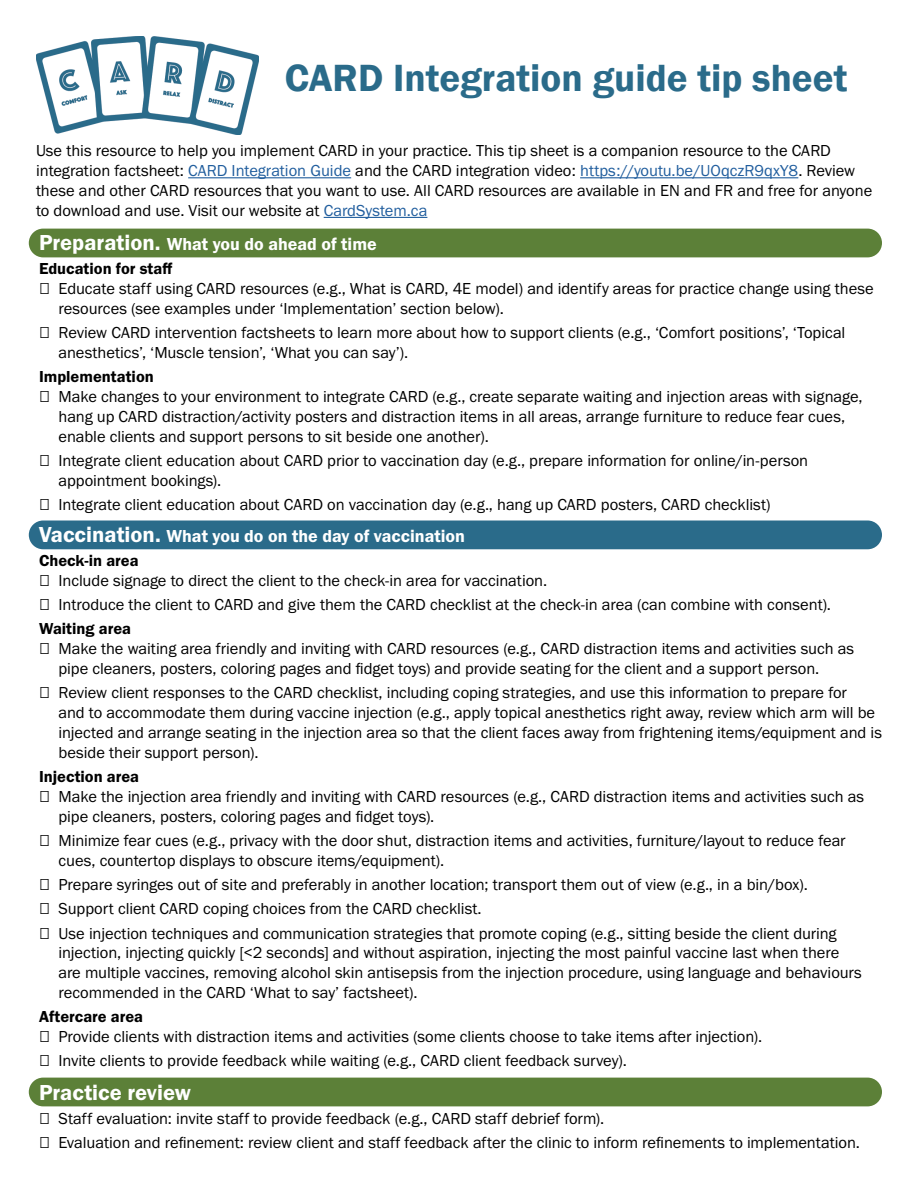
<style>
.page{position:relative;width:918px;height:1188px;background:#fff}
.page>*{position:absolute;margin:0;border:0;box-sizing:border-box;transform-origin:0 0}
.t1{font:600 39px "Franklin Gothic";color:#2a6b8a}
.Paragraph_Style_3{font:22.5px "Franklin Gothic URW Dem";color:#fff}
.Paragraph_Style_3-2{font:18px "Franklin Gothic URW Dem";color:#fff}
.Paragraph_Style_2{font:16.5px/19.8px "Franklin Gothic URW Boo";letter-spacing:-.005em;color:#000}
.Paragraph_Style_2-2{font:16.5px "Franklin Gothic URW Dem";color:#000}
.s1{color:#215e9e}
.s2{font-size:22.5px}
</style>
<div class="page">
<img style="left:36px;top:36px;width:222px;height:98px">
<div style="left:29px;top:229px;width:853px;height:28px;background:#5c8038;border-radius:14px"></div>
<div style="left:29px;top:520px;width:853px;height:29px;background:#2a6b8a;border-radius:14px"></div>
<div style="left:29px;top:1078px;width:853px;height:28px;background:#5c8038;border-radius:14px"></div>
<hr style="left:188px;top:177px;width:163px;height:1px;background:#215e9e">
<hr style="left:580px;top:177px;width:218px;height:1px;background:#215e9e">
<hr style="left:324px;top:217px;width:103px;height:1px;background:#215e9e">
<p class="t1" style="left:285px;top:54px;width:564px">CARD Integration guide tip sheet</p>
<p class="Paragraph_Style_2" style="left:36px;top:141px;width:838px">Use this resource to help you implement CARD in your practice. This tip sheet is a companion resource to the CARD integration factsheet: <span class="s1">CARD Integration Guide</span> and the CARD integration video: <span class="s1">https://youtu.be/UOqczR9qxY8</span>. Review these and other CARD resources that you want to use. All CARD resources are available in EN and FR and free for anyone to download and use. Visit our website at <span class="s1">CardSystem.ca</span></p>
<p class="Paragraph_Style_3-2" style="left:39px;top:233px;width:339px"><span class="s2">Preparation.</span> What you do ahead of time</p>
<p class="Paragraph_Style_2-2" style="left:39px;top:259px;width:135px">Education for staff</p>
<p class="Paragraph_Style_2" style="left:58px;top:278px;width:817px;text-indent:-20px">□ Educate staff using CARD resources (e.g., What is CARD, 4E model) and identify areas for practice change using these resources (see examples under ‘Implementation’ section below).</p>
<p class="Paragraph_Style_2" style="left:58px;top:323px;width:788px;text-indent:-20px">□ Review CARD intervention factsheets to learn more about how to support clients (e.g., ‘Comfort positions’, ‘Topical anesthetics’, ‘Muscle tension’, ‘What you can say’).</p>
<p class="Paragraph_Style_2-2" style="left:39px;top:367px;width:116px">Implementation</p>
<p class="Paragraph_Style_2" style="left:58px;top:386px;width:806px;text-indent:-20px">□ Make changes to your environment to integrate CARD (e.g., create separate waiting and injection areas with signage, hang up CARD distraction/activity posters and distraction items in all areas, arrange furniture to reduce fear cues, enable clients and support persons to sit beside one another).</p>
<p class="Paragraph_Style_2" style="left:58px;top:450px;width:751px;text-indent:-20px">□ Integrate client education about CARD prior to vaccination day (e.g., prepare information for online/in-person appointment bookings).</p>
<p class="Paragraph_Style_2" style="left:39px;top:494px;width:733px">□ Integrate client education about CARD on vaccination day (e.g., hang up CARD posters, CARD checklist)</p>
<p class="Paragraph_Style_3-2" style="left:39px;top:525px;width:428px"><span class="s2">Vaccination.</span> What you do on the day of vaccination</p>
<p class="Paragraph_Style_2-2" style="left:39px;top:550px;width:101px">Check-in area</p>
<p class="Paragraph_Style_2" style="left:39px;top:570px;width:510px">□ Include signage to direct the client to the check-in area for vaccination.</p>
<p class="Paragraph_Style_2" style="left:39px;top:594px;width:794px">□ Introduce the client to CARD and give them the CARD checklist at the check-in area (can combine with consent).</p>
<p class="Paragraph_Style_2-2" style="left:39px;top:619px;width:94px">Waiting area</p>
<p class="Paragraph_Style_2" style="left:58px;top:638px;width:797px;text-indent:-20px">□ Make the waiting area friendly and inviting with CARD resources (e.g., CARD distraction items and activities such as pipe cleaners, posters, coloring pages and fidget toys) and provide seating for the client and a support person.</p>
<p class="Paragraph_Style_2" style="left:58px;top:683px;width:825px;text-indent:-20px">□ Review client responses to the CARD checklist, including coping strategies, and use this information to prepare for<br>and to accommodate them during vaccine injection (e.g., apply topical anesthetics right away, review which arm will be injected and arrange seating in the injection area so that the client faces away from frightening items/equipment and is beside their support person).</p>
<p class="Paragraph_Style_2-2" style="left:39px;top:766px;width:102px">Injection area</p>
<p class="Paragraph_Style_2" style="left:58px;top:786px;width:807px;text-indent:-20px">□ Make the injection area friendly and inviting with CARD resources (e.g., CARD distraction items and activities such as pipe cleaners, posters, coloring pages and fidget toys).</p>
<p class="Paragraph_Style_2" style="left:58px;top:830px;width:789px;text-indent:-20px">□ Minimize fear cues (e.g., privacy with the door shut, distraction items and activities, furniture/layout to reduce fear cues, countertop displays to obscure items/equipment).</p>
<p class="Paragraph_Style_2" style="left:39px;top:874px;width:770px">□ Prepare syringes out of site and preferably in another location; transport them out of view (e.g., in a bin/box).</p>
<p class="Paragraph_Style_2" style="left:39px;top:899px;width:444px">□ Support client CARD coping choices from the CARD checklist.</p>
<p class="Paragraph_Style_2" style="left:58px;top:923px;width:805px;text-indent:-20px">□ Use injection techniques and communication strategies that promote coping (e.g., sitting beside the client during injection, injecting quickly [&lt;2 seconds] and without aspiration, injecting the most painful vaccine last when there are multiple vaccines, removing alcohol skin antisepsis from the injection procedure, using language and behaviours recommended in the CARD ‘What to say’ factsheet).</p>
<p class="Paragraph_Style_2-2" style="left:39px;top:1007px;width:106px">Aftercare area</p>
<p class="Paragraph_Style_2" style="left:39px;top:1026px;width:725px">□ Provide clients with distraction items and activities (some clients choose to take items after injection).</p>
<p class="Paragraph_Style_2" style="left:39px;top:1051px;width:589px">□ Invite clients to provide feedback while waiting (e.g., CARD client feedback survey).</p>
<p class="Paragraph_Style_3" style="left:39px;top:1078px;width:154px">Practice review</p>
<p class="Paragraph_Style_2" style="left:39px;top:1108px;width:567px">□ Staff evaluation: invite staff to provide feedback (e.g., CARD staff debrief form).</p>
<p class="Paragraph_Style_2" style="left:39px;top:1133px;width:823px">□ Evaluation and refinement: review client and staff feedback after the clinic to inform refinements to implementation.</p>
</div>
